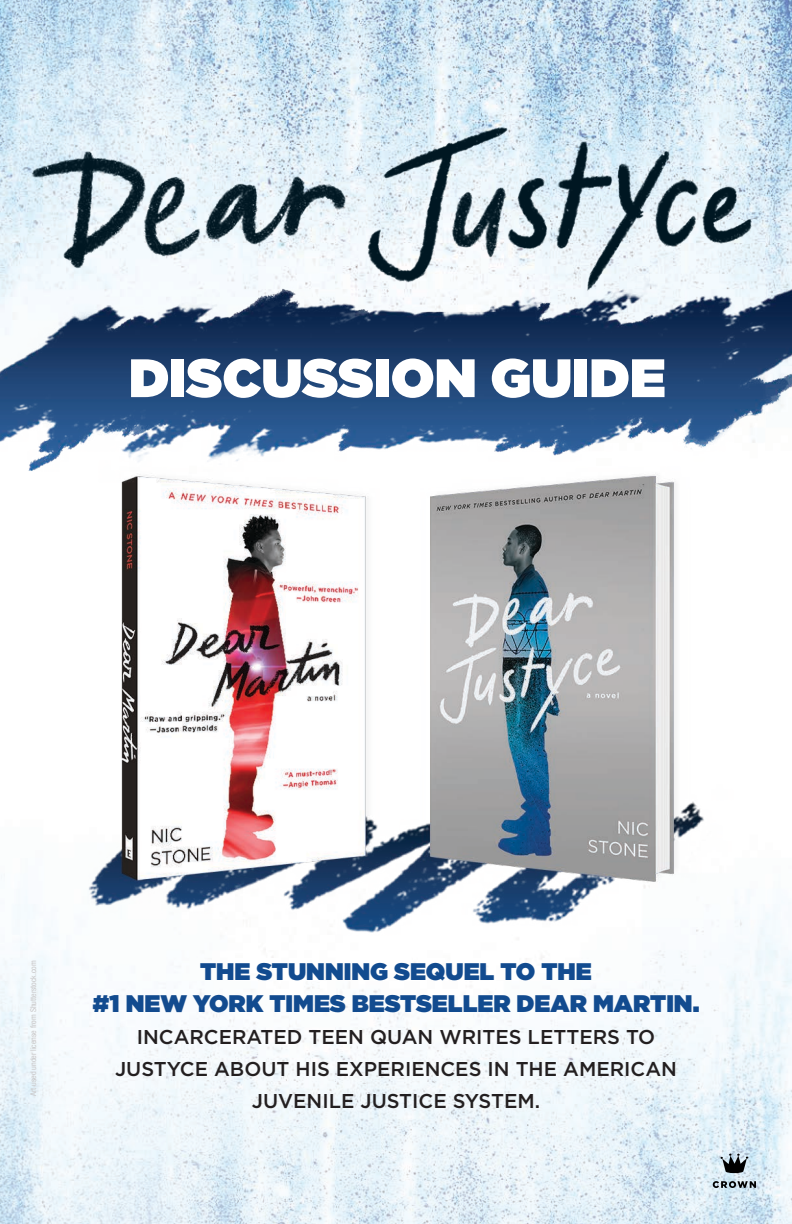
<style>
.page{position:relative;width:792px;height:1224px;background:#fff}
.page>*{position:absolute;margin:0;border:0;box-sizing:border-box;transform-origin:0 0}
.t1{font:900 54px "Gotham";color:#fff}
.t2{font:900 24px/32px "Gotham";color:#124b8f;text-align:center}
.t3{font:500 20px/32px "Gotham";color:#231f20;text-align:center}
.t4{font:condensed 8px "Helvetica Neue LT";color:#c7c5c6}
</style>
<div class="page">
<img style="left:0;top:0;width:792px;height:238px">
<img style="left:0;top:238px;width:792px;height:233px">
<svg style="left:0;top:896px;width:792px;height:328px;fill:#eff7fb"></svg>
<img style="left:47px;top:426px;width:700px;height:563px">
<img style="left:25px;top:133px;width:335px;height:148px">
<img style="left:360px;top:122px;width:399px;height:173px">
<svg style="left:721px;top:1154px;width:27px;height:19px"></svg>
<svg style="left:713px;top:1181px;width:43px;height:7px"></svg>
<h1 class="t1" style="left:129px;top:339px;width:538px">DISCUSSION GUIDE</h1>
<p class="t4" style="left:29px;top:1096px;width:137px;rotate:-90deg">Art used under license from Shutterstock.com</p>
<p class="t2" style="left:93px;top:955px;width:608px">THE STUNNING SEQUEL TO THE<br>#1 NEW YORK TIMES BESTSELLER DEAR MARTIN.</p>
<p class="t3" style="left:115px;top:1020px;width:563px">INCARCERATED TEEN QUAN WRITES LETTERS TO<br>JUSTYCE ABOUT HIS EXPERIENCES IN THE AMERICAN<br>JUVENILE JUSTICE SYSTEM.</p>
</div>
